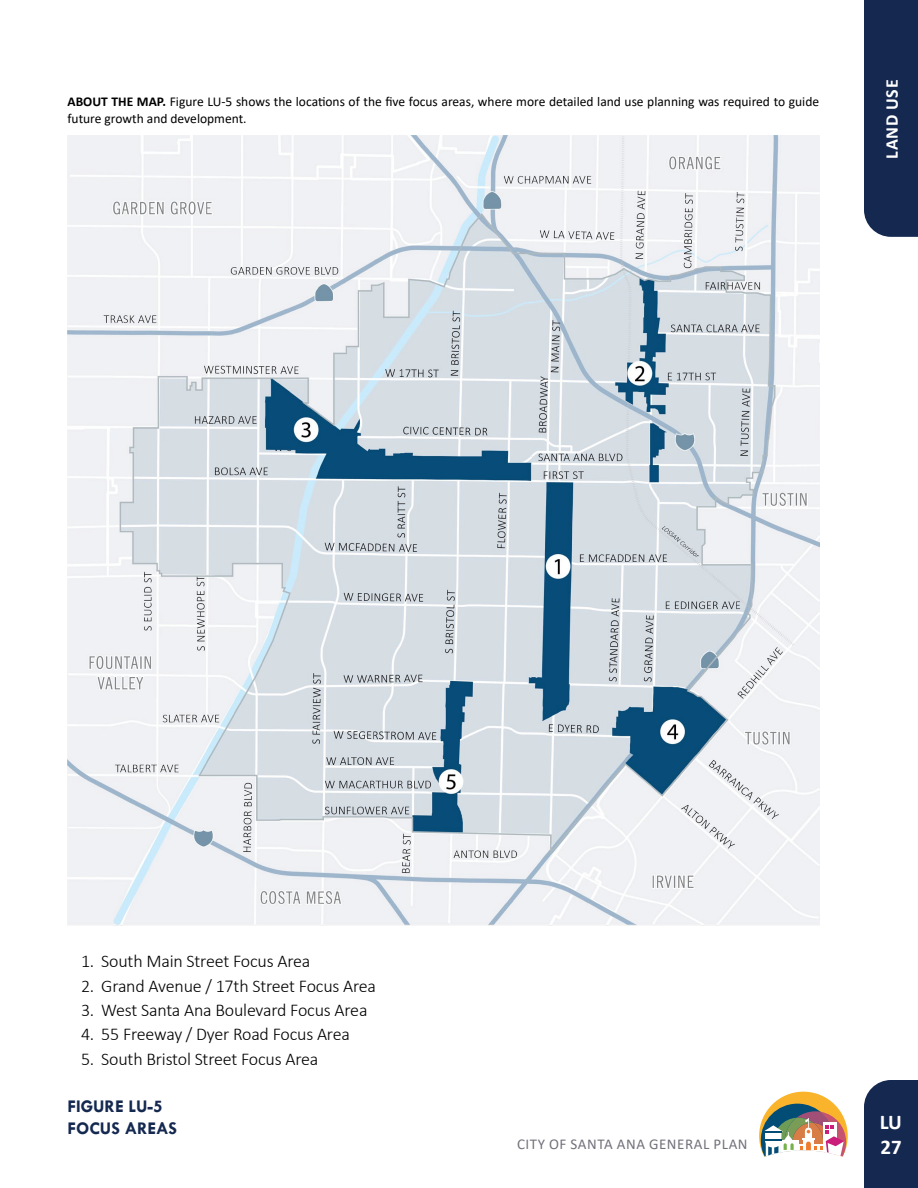
<style>
.page{position:relative;width:918px;height:1188px;background:#fff}
.page>*{position:absolute;margin:0;border:0;box-sizing:border-box;transform-origin:0 0}
.t1{font:700 21px/25.2px "Calibri";color:#fff}
.t2{font:300 18px "Calibri";letter-spacing:-.01em;color:#000}
.t3{font:700 18px/21.6px "Tw Cen";color:#142850}
.t4{font:700 18px "Calibri";letter-spacing:.04em;color:#fff}
.t5{font:15px "Calibri";letter-spacing:.04em;color:#72717b}
.t6{font:13.5px/16.2px "Calibri";color:#000}
.s1{font-weight:700}
</style>
<div class="page">
<svg style="left:759px;top:1092px;width:89px;height:65px"></svg>
<img style="left:68px;top:136px;width:751px;height:790px">
<div style="left:864px;top:1080px;width:54px;height:108px;background:#142850"></div>
<div style="left:864px;top:0;width:54px;height:237px;background:#142850"></div>
<p class="t6" style="left:68px;top:93px;width:753px"><span class="s1">ABOUT THE MAP.</span> Figure LU-5 shows the locations of the five focus areas, where more detailed land use planning was required to guide future growth and development.</p>
<p class="t4" style="left:879px;top:159px;width:81px;rotate:-90deg">LAND USE</p>
<p class="t2" style="left:81px;top:950px;width:231px">1. South Main Street Focus Area</p>
<p class="t2" style="left:81px;top:975px;width:297px">2. Grand Avenue / 17th Street Focus Area</p>
<p class="t2" style="left:81px;top:999px;width:288px">3. West Santa Ana Boulevard Focus Area</p>
<p class="t2" style="left:81px;top:1023px;width:270px">4. 55 Freeway / Dyer Road Focus Area</p>
<p class="t2" style="left:81px;top:1047px;width:239px">5. South Bristol Street Focus Area</p>
<p class="t3" style="left:68px;top:1095px;width:19px">FIGURE</p>
<p class="t3" style="left:68px;top:1095px;width:111px;text-indent:61px">LU-5<br>FOCUS AREAS</p>
<p class="t5" style="left:517px;top:1134px;width:232px">CITY OF SANTA ANA GENERAL PLAN</p>
<p class="t1" style="left:880px;top:1109px;width:24px">LU<br>27</p>
</div>
